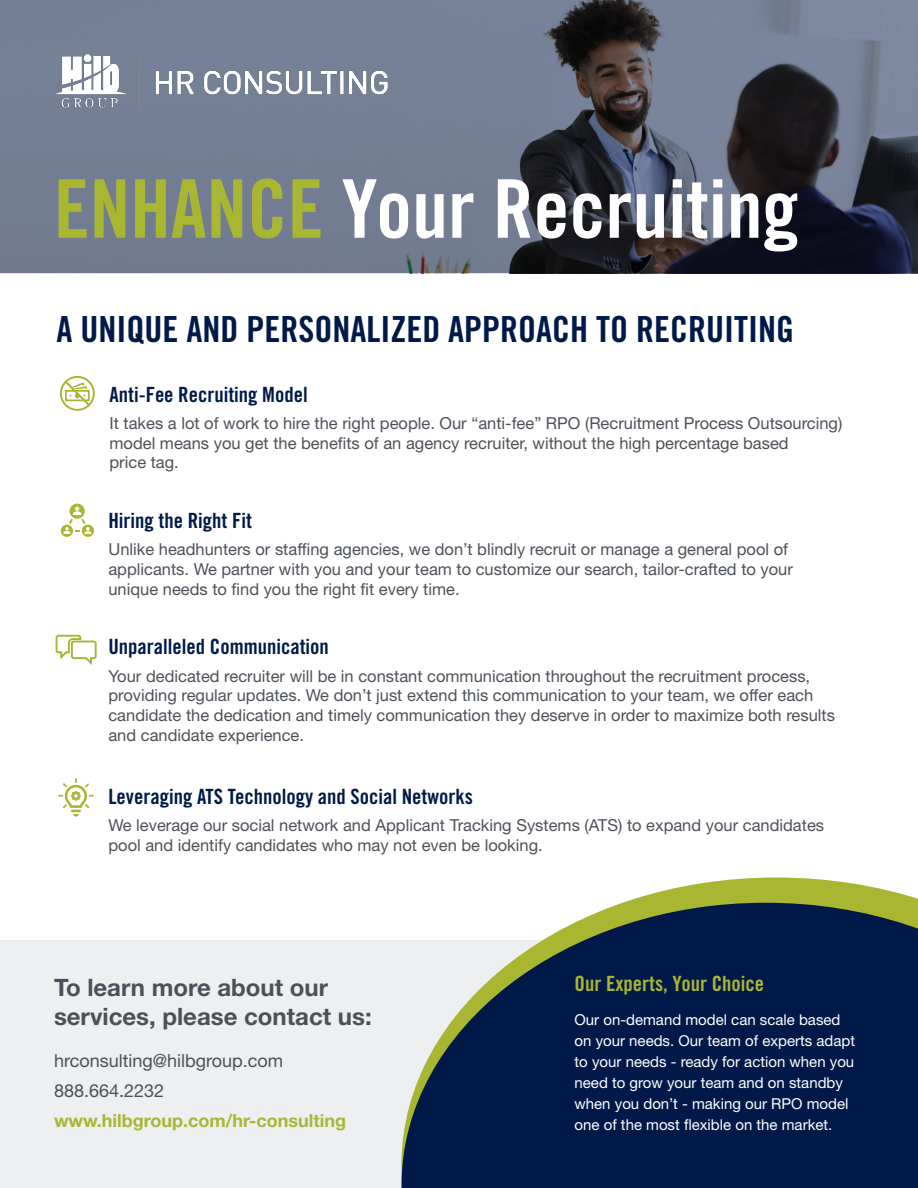
<style>
.page{position:relative;width:918px;height:1188px;background:#fff}
.page>*{position:absolute;margin:0;border:0;box-sizing:border-box;transform-origin:0 0}
.t1{font:81px "Trade Gothic LT Std Bd Cn 20";color:#fff}
.t2{font:36px "Trade Gothic LT Std Bd Cn 20";color:#001948}
.t3{font:700 24px "Helvetica Neue LT Std";color:#4c5159}
.t4{font:21px "Trade Gothic LT Std Bd Cn 20";color:#001948}
.t5{font:21px "Trade Gothic LT Std Bd Cn 20";color:#a9b632}
.t6{font:18px "Helvetica Neue LT Std";color:#4c5159}
.t7{font:700 18px "Helvetica Neue LT Std";color:#a9b632}
.t8{font:16.5px/19.8px "Helvetica Neue LT Std";color:#4c5159}
.t9{font:15px/21px "Helvetica Neue LT Std";color:#fff}
.s1{color:#a9b632}
</style>
<div class="page">
<svg style="left:0;top:0;width:918px;height:273px;background:#5e6678"></svg>
<img style="left:54px;top:54px;width:334px;height:55px">
<svg style="left:60px;top:376px;width:35px;height:35px"></svg>
<svg style="left:61px;top:504px;width:33px;height:33px"></svg>
<svg style="left:56px;top:634px;width:41px;height:31px"></svg>
<svg style="left:58px;top:778px;width:36px;height:39px"></svg>
<div style="left:0;top:940px;width:918px;height:248px;background:#edeff1"></div>
<svg style="left:622px;top:877px;width:296px;height:26px;fill:#a9b632"></svg>
<svg style="left:401px;top:903px;width:517px;height:285px;background:#23385a"></svg>
<p class="t1" style="left:54px;top:160px;width:747px"><span class="s1">ENHANCE</span> Your Recruiting</p>
<p class="t2" style="left:56px;top:308px;width:739px">A UNIQUE AND PERSONALIZED APPROACH TO RECRUITING</p>
<p class="t4" style="left:110px;top:381px;width:200px">Anti-Fee Recruiting Model</p>
<p class="t8" style="left:110px;top:413px;width:734px">It takes a lot of work to hire the right people. Our “anti-fee” RPO (Recruitment Process Outsourcing) model means you get the benefits of an agency recruiter, without the high percentage based</p>
<p class="t8" style="left:110px;top:452px;width:71px">price tag.</p>
<p class="t4" style="left:108px;top:508px;width:145px">Hiring the Right Fit</p>
<p class="t8" style="left:108px;top:539px;width:681px">Unlike headhunters or staffing agencies, we don’t blindly recruit or manage a general pool of</p>
<p class="t8" style="left:108px;top:559px;width:686px">applicants. We partner with you and your team to customize our search, tailor-crafted to your unique needs to find you the right fit every time.</p>
<p class="t4" style="left:108px;top:634px;width:222px">Unparalleled Communication</p>
<p class="t8" style="left:108px;top:666px;width:728px">Your dedicated recruiter will be in constant communication throughout the recruitment process, providing regular updates. We don’t just extend this communication to your team, we offer each candidate the dedication and timely communication they deserve in order to maximize both results and candidate experience.</p>
<p class="t4" style="left:108px;top:783px;width:366px">Leveraging ATS Technology and Social Networks</p>
<p class="t8" style="left:108px;top:815px;width:717px">We leverage our social network and Applicant Tracking Systems (ATS) to expand your candidates pool and identify candidates who may not even be looking.</p>
<p class="t3" style="left:54px;top:973px;width:276px">To learn more about our</p>
<p class="t3" style="left:54px;top:1002px;width:319px">services, please contact us:</p>
<p class="t6" style="left:54px;top:1050px;width:231px">hrconsulting@hilbgroup.com</p>
<p class="t6" style="left:54px;top:1080px;width:112px">888.664.2232</p>
<p class="t7" style="left:54px;top:1110px;width:294px">www.hilbgroup.com/hr-consulting</p>
<p class="t5" style="left:575px;top:971px;width:191px">Our Experts, Your Choice</p>
<p class="t9" style="left:575px;top:1009px;width:282px">Our on-demand model can scale based on your needs. Our team of experts adapt to your needs - ready for action when you need to grow your team and on standby when you don’t - making our RPO model one of the most flexible on the market.</p>
</div>
